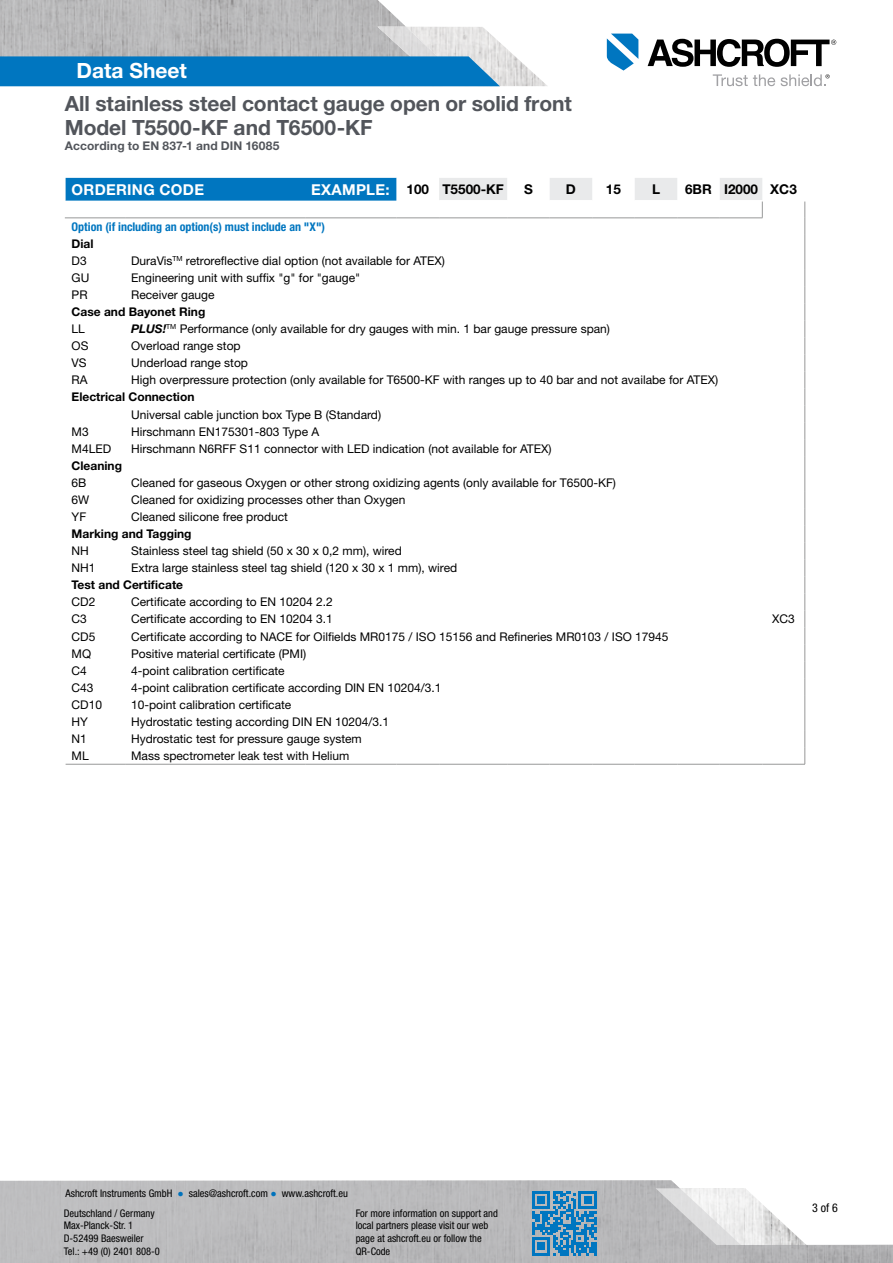
<style>
.page{position:relative;width:893px;height:1263px;background:#fff}
.page>*{position:absolute;margin:0;border:0;box-sizing:border-box;transform-origin:0 0}
.t1{font:700 21px/24px "Helvetica Neue LT Pro";letter-spacing:-.005em;color:#52555b}
.t2{font:700 21px "Helvetica Neue LT Pro";color:#fff}
.t3{font:700 15px "Helvetica Neue LT Pro";letter-spacing:.02em;color:#fff}
.t4{font:700 13.5px "Helvetica Neue LT Pro";color:#000}
.t5{font:12px "Helvetica Neue LT Pro";color:#000}
.t6{font:700 12px "Helvetica Neue LT Pro";color:#000}
.t7{font:700 condensed 12px "Helvetica Neue LT Pro";color:#0076c0}
.t8{font:700 12px "Helvetica Neue LT Pro";letter-spacing:.01em;color:#52555b}
.t9{font:condensed 12px "Helvetica Neue LT Pro";color:#000}
.t10{font:condensed 10.5px/12.6px "Helvetica Neue LT Pro";color:#000}
.s1{font-size:15px;color:#fff}
.s2{font-weight:700;font-style:italic}
.s3{font-family:"Arial";font-weight:700;font-stretch:normal;color:#0072bc}
</style>
<div class="page">
<hr style="left:3px;top:86px;width:439px;height:1px;background:#ceced0">
<img style="left:0;top:0;width:423px;height:27px">
<svg style="left:713px;top:74px;width:62px;height:12px"></svg>
<svg style="left:607px;top:34px;width:31px;height:37px"></svg>
<svg style="left:648px;top:39px;width:188px;height:28px"></svg>
<svg style="left:0;top:27px;width:547px;height:59px;background:#70a4c5"></svg>
<svg style="left:781px;top:74px;width:49px;height:12px"></svg>
<svg style="left:66px;top:178px;width:739px;height:586px"></svg>
<hr style="left:397px;top:200px;width:42px;height:2px;background:#fff">
<hr style="left:762px;top:200px;width:44px;height:2px;background:#fff">
<svg style="left:439px;top:178px;width:324px;height:40px"></svg>
<svg style="left:805px;top:202px;width:1px;height:562px"></svg>
<hr style="left:65px;top:218px;width:60px;height:1px;background:#979898">
<hr style="left:125px;top:218px;width:180px;height:1px;background:#979898">
<hr style="left:305px;top:218px;width:92px;height:1px;background:#979898">
<hr style="left:397px;top:218px;width:42px;height:1px;background:#979898">
<hr style="left:439px;top:218px;width:68px;height:1px;background:#979898">
<hr style="left:507px;top:218px;width:43px;height:1px;background:#979898">
<hr style="left:550px;top:218px;width:42px;height:1px;background:#979898">
<hr style="left:592px;top:218px;width:43px;height:1px;background:#979898">
<hr style="left:635px;top:218px;width:42px;height:1px;background:#979898">
<hr style="left:677px;top:218px;width:43px;height:1px;background:#979898">
<hr style="left:720px;top:218px;width:42px;height:1px;background:#979898">
<hr style="left:66px;top:764px;width:59px;height:1px;background:#979898">
<hr style="left:125px;top:764px;width:180px;height:1px;background:#979898">
<hr style="left:305px;top:764px;width:92px;height:1px;background:#979898">
<hr style="left:397px;top:764px;width:42px;height:1px;background:#979898">
<hr style="left:439px;top:764px;width:68px;height:1px;background:#979898">
<hr style="left:507px;top:764px;width:43px;height:1px;background:#979898">
<hr style="left:550px;top:764px;width:42px;height:1px;background:#979898">
<hr style="left:592px;top:764px;width:43px;height:1px;background:#979898">
<hr style="left:635px;top:764px;width:42px;height:1px;background:#979898">
<hr style="left:677px;top:764px;width:43px;height:1px;background:#979898">
<hr style="left:720px;top:764px;width:42px;height:1px;background:#979898">
<hr style="left:762px;top:764px;width:43px;height:1px;background:#979898">
<svg style="left:0;top:1180px;width:893px;height:83px;fill:#bcbcbe"></svg>
<svg style="left:655px;top:1188px;width:110px;height:57px"></svg>
<svg style="left:429px;top:1185px;width:168px;height:70px;background:#90a9bb"></svg>
<h1 class="t2" style="left:77px;top:57px;width:112px">Data Sheet</h1>
<h1 class="t1" style="left:65px;top:91px;width:508px">All stainless steel contact gauge open or solid front<br>Model T5500-KF and T6500-KF</h1>
<p class="t8" style="left:65px;top:138px;width:216px">According to EN 837-1 and DIN 16085</p>
<p class="t3" style="left:72px;top:180px;width:134px">ORDERING CODE</p>
<p class="t4" style="left:311px;top:181px;width:194px"><span class="s1">EXAMPLE:</span> 100 T5500-KF</p>
<p class="t4" style="left:524px;top:181px;width:10px">S</p>
<p class="t4" style="left:566px;top:181px;width:12px">D</p>
<p class="t4" style="left:606px;top:181px;width:17px">15</p>
<p class="t4" style="left:652px;top:181px;width:10px">L</p>
<p class="t4" style="left:685px;top:181px;width:113px">6BR I2000 XC3</p>
<p class="t7" style="left:72px;top:219px;width:255px">Option (if including an option(s) must include an "X")</p>
<p class="t6" style="left:72px;top:236px;width:23px">Dial</p>
<p class="t5" style="left:72px;top:253px;width:17px">D3</p>
<p class="t5" style="left:131px;top:253px;width:315px">DuraVis<sup>TM</sup> retroreflective dial option (not available for ATEX)</p>
<p class="t5" style="left:72px;top:270px;width:19px">GU</p>
<p class="t5" style="left:131px;top:270px;width:231px">Engineering unit with suffix "g" for "gauge"</p>
<p class="t5" style="left:72px;top:287px;width:17px">PR</p>
<p class="t5" style="left:131px;top:287px;width:85px">Receiver gauge</p>
<p class="t6" style="left:72px;top:304px;width:135px">Case and Bayonet Ring</p>
<p class="t5" style="left:72px;top:321px;width:15px">LL</p>
<p class="t5" style="left:131px;top:321px;width:480px"><span class="s2">PLUS!</span><sup>TM</sup> Performance (only available for dry gauges with min. 1 bar gauge pressure span)</p>
<p class="t5" style="left:72px;top:338px;width:18px">OS</p>
<p class="t5" style="left:131px;top:338px;width:111px">Overload range stop</p>
<p class="t5" style="left:72px;top:356px;width:17px">VS</p>
<p class="t5" style="left:131px;top:356px;width:118px">Underload range stop</p>
<p class="t5" style="left:72px;top:373px;width:17px">RA</p>
<p class="t5" style="left:131px;top:373px;width:588px">High overpressure protection (only available for T6500-KF with ranges up to 40 bar and not availabe for ATEX)</p>
<p class="t6" style="left:72px;top:390px;width:124px">Electrical Connection</p>
<p class="t5" style="left:131px;top:407px;width:252px">Universal cable junction box Type B (Standard)</p>
<p class="t5" style="left:72px;top:424px;width:19px">M3</p>
<p class="t5" style="left:131px;top:424px;width:190px">Hirschmann EN175301-803 Type A</p>
<p class="t5" style="left:72px;top:441px;width:41px">M4LED</p>
<p class="t5" style="left:131px;top:441px;width:422px">Hirschmann N6RFF S11 connector with LED indication (not available for ATEX)</p>
<p class="t6" style="left:72px;top:458px;width:52px">Cleaning</p>
<p class="t5" style="left:72px;top:475px;width:16px">6B</p>
<p class="t5" style="left:131px;top:475px;width:486px">Cleaned for gaseous Oxygen or other strong oxidizing agents (only available for T6500-KF)</p>
<p class="t5" style="left:72px;top:492px;width:19px">6W</p>
<p class="t5" style="left:131px;top:492px;width:276px">Cleaned for oxidizing processes other than Oxygen</p>
<p class="t5" style="left:72px;top:509px;width:16px">YF</p>
<p class="t5" style="left:131px;top:509px;width:158px">Cleaned silicone free product</p>
<p class="t6" style="left:72px;top:526px;width:121px">Marking and Tagging</p>
<p class="t5" style="left:72px;top:543px;width:19px">NH</p>
<p class="t5" style="left:131px;top:543px;width:272px">Stainless steel tag shield (50 x 30 x 0,2 mm), wired</p>
<p class="t5" style="left:72px;top:560px;width:25px">NH1</p>
<p class="t5" style="left:131px;top:560px;width:328px">Extra large stainless steel tag shield (120 x 30 x 1 mm), wired</p>
<p class="t6" style="left:72px;top:577px;width:113px">Test and Certificate</p>
<p class="t5" style="left:72px;top:595px;width:25px">CD2</p>
<p class="t5" style="left:131px;top:595px;width:203px">Certificate according to EN 10204 2.2</p>
<p class="t5" style="left:72px;top:612px;width:17px">C3</p>
<p class="t5" style="left:131px;top:612px;width:203px">Certificate according to EN 10204 3.1</p>
<p class="t5" style="left:772px;top:612px;width:24px">XC3</p>
<p class="t5" style="left:72px;top:629px;width:25px">CD5</p>
<p class="t5" style="left:131px;top:629px;width:539px">Certificate according to NACE for Oilfields MR0175 / ISO 15156 and Refineries MR0103 / ISO 17945</p>
<p class="t5" style="left:72px;top:646px;width:21px">MQ</p>
<p class="t5" style="left:131px;top:646px;width:177px">Positive material certificate (PMI)</p>
<p class="t5" style="left:72px;top:663px;width:17px">C4</p>
<p class="t5" style="left:131px;top:663px;width:155px">4-point calibration certificate</p>
<p class="t5" style="left:72px;top:680px;width:24px">C43</p>
<p class="t5" style="left:131px;top:680px;width:312px">4-point calibration certificate according DIN EN 10204/3.1</p>
<p class="t5" style="left:72px;top:697px;width:32px">CD10</p>
<p class="t5" style="left:131px;top:697px;width:162px">10-point calibration certificate</p>
<p class="t5" style="left:72px;top:714px;width:18px">HY</p>
<p class="t5" style="left:131px;top:714px;width:260px">Hydrostatic testing according DIN EN 10204/3.1</p>
<p class="t5" style="left:72px;top:731px;width:17px">N1</p>
<p class="t5" style="left:131px;top:731px;width:232px">Hydrostatic test for pressure gauge system</p>
<p class="t5" style="left:72px;top:748px;width:19px">ML</p>
<p class="t5" style="left:131px;top:748px;width:220px">Mass spectrometer leak test with Helium</p>
<p class="t10" style="left:65px;top:1186px;width:284px">Ashcroft Instruments GmbH <span class="s3">●</span> sales@ashcroft.com <span class="s3">●</span> www.ashcroft.eu</p>
<p class="t10" style="left:64px;top:1207px;width:98px">Deutschland / Germany<br>Max-Planck-Str. 1<br>D-52499 Baesweiler<br>Tel.: +49 (0) 2401 808-0</p>
<p class="t10" style="left:356px;top:1207px;width:144px">For more information on support and local partners please visit our web page at ashcroft.eu or follow the<br>QR-Code</p>
<p class="t9" style="left:812px;top:1201px;width:27px">3 of 6</p>
</div>
